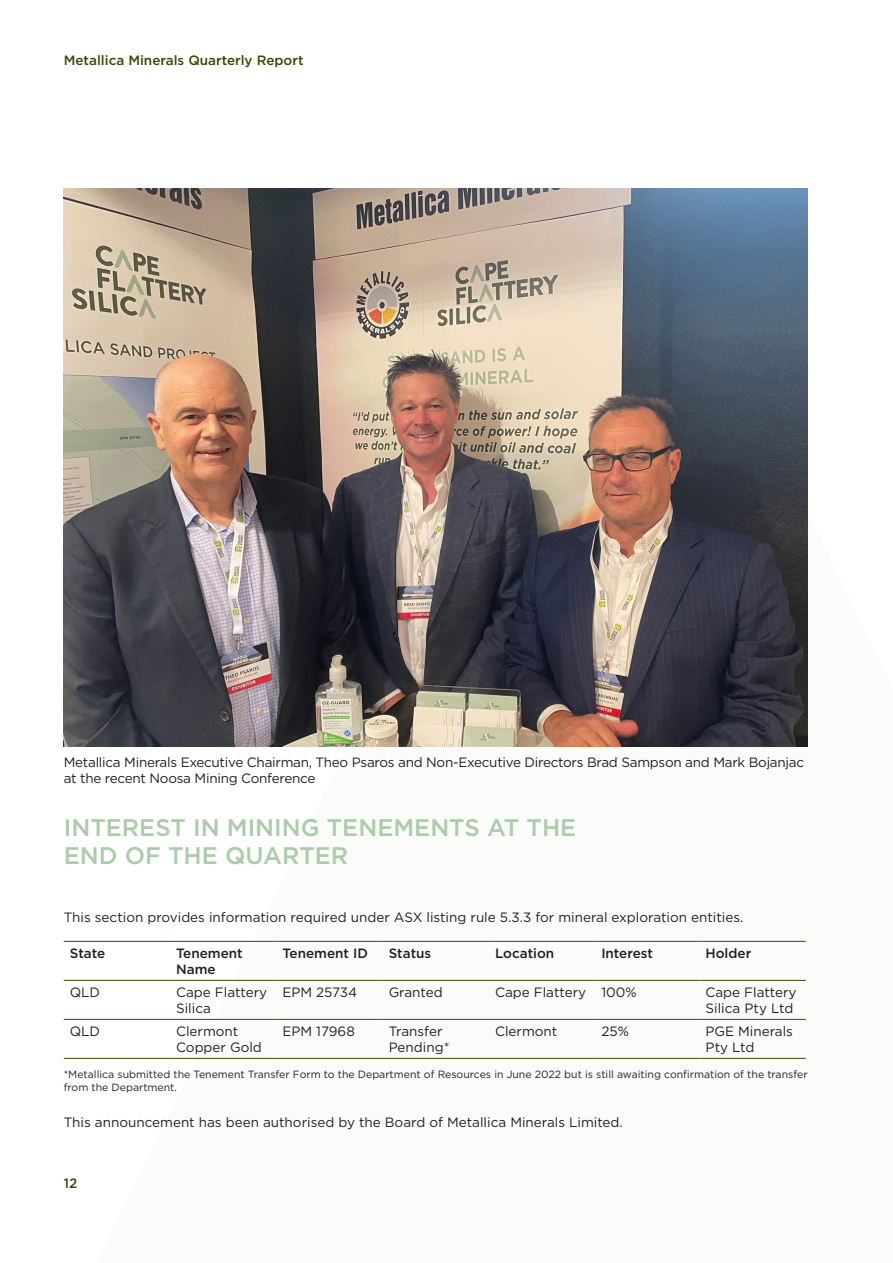
<style>
.page{position:relative;width:893px;height:1263px;background:#fff}
.page>*{position:absolute;margin:0;border:0;box-sizing:border-box;transform-origin:0 0}
.Heading_2_Light{font:500 24px/28.8px "Gotham";color:#aacca9}
.t1{font:13.5px/16.2px "Gotham";color:#231f20}
.t2{font:13.5px/16.2px "Gotham";letter-spacing:-.02em;color:#231f20}
.t3{font:500 13.5px/16.2px "Gotham";color:#231f20}
.t4{font:500 13.5px "Gotham";color:#3b470a}
.Footnote_list{font:10.5px/12.6px "Gotham";color:#231f20}
</style>
<div class="page">
<svg style="left:85px;top:746px;width:723px;height:312px"></svg>
<hr style="left:64px;top:941px;width:106px;height:1px;background:#3b470a">
<hr style="left:170px;top:941px;width:106px;height:1px;background:#3b470a">
<hr style="left:276px;top:941px;width:107px;height:1px;background:#3b470a">
<hr style="left:383px;top:941px;width:106px;height:1px;background:#3b470a">
<hr style="left:489px;top:941px;width:106px;height:1px;background:#3b470a">
<hr style="left:595px;top:941px;width:104px;height:1px;background:#3b470a">
<hr style="left:699px;top:941px;width:107px;height:1px;background:#3b470a">
<hr style="left:64px;top:980px;width:106px;height:1px;background:#3b470a">
<hr style="left:170px;top:980px;width:106px;height:1px;background:#3b470a">
<hr style="left:276px;top:980px;width:107px;height:1px;background:#3b470a">
<hr style="left:383px;top:980px;width:106px;height:1px;background:#3b470a">
<hr style="left:489px;top:980px;width:106px;height:1px;background:#3b470a">
<hr style="left:595px;top:980px;width:104px;height:1px;background:#3b470a">
<hr style="left:699px;top:980px;width:107px;height:1px;background:#3b470a">
<hr style="left:64px;top:1019px;width:106px;height:1px;background:#3b470a">
<hr style="left:170px;top:1019px;width:106px;height:1px;background:#3b470a">
<hr style="left:276px;top:1019px;width:107px;height:1px;background:#3b470a">
<hr style="left:383px;top:1019px;width:106px;height:1px;background:#3b470a">
<hr style="left:489px;top:1019px;width:106px;height:1px;background:#3b470a">
<hr style="left:595px;top:1019px;width:104px;height:1px;background:#3b470a">
<hr style="left:699px;top:1019px;width:107px;height:1px;background:#3b470a">
<hr style="left:64px;top:1058px;width:106px;height:1px;background:#3b470a">
<hr style="left:170px;top:1058px;width:106px;height:1px;background:#3b470a">
<hr style="left:276px;top:1058px;width:107px;height:1px;background:#3b470a">
<hr style="left:383px;top:1058px;width:106px;height:1px;background:#3b470a">
<hr style="left:489px;top:1058px;width:106px;height:1px;background:#3b470a">
<hr style="left:595px;top:1058px;width:104px;height:1px;background:#3b470a">
<hr style="left:699px;top:1058px;width:107px;height:1px;background:#3b470a">
<img style="left:64px;top:188px;width:744px;height:558px">
<p class="t4" style="left:64px;top:51px;width:241px">Metallica Minerals Quarterly Report</p>
<p class="t2" style="left:64px;top:753px;width:742px">Metallica Minerals Executive Chairman, Theo Psaros and Non-Executive Directors Brad Sampson and Mark Bojanjac at the recent Noosa Mining Conference</p>
<p class="Heading_2_Light" style="left:64px;top:812px;width:514px">INTEREST IN MINING TENEMENTS AT THE<br>END OF THE QUARTER</p>
<p class="t1" style="left:64px;top:909px;width:681px">This section provides information required under ASX listing rule 5.3.3 for mineral exploration entities.</p>
<p class="t3" style="left:70px;top:945px;width:37px">State</p>
<p class="t3" style="left:176px;top:945px;width:68px">Tenement<br>Name</p>
<p class="t3" style="left:282px;top:945px;width:87px">Tenement ID</p>
<p class="t3" style="left:389px;top:945px;width:44px">Status</p>
<p class="t3" style="left:495px;top:945px;width:61px">Location</p>
<p class="t3" style="left:601px;top:945px;width:53px">Interest</p>
<p class="t3" style="left:705px;top:945px;width:47px">Holder</p>
<p class="t1" style="left:70px;top:984px;width:32px">QLD</p>
<p class="t1" style="left:176px;top:984px;width:93px">Cape Flattery<br>Silica</p>
<p class="t1" style="left:282px;top:984px;width:76px">EPM 25734</p>
<p class="t1" style="left:389px;top:984px;width:56px">Granted</p>
<p class="t1" style="left:495px;top:984px;width:93px">Cape Flattery</p>
<p class="t1" style="left:601px;top:984px;width:37px">100%</p>
<p class="t1" style="left:705px;top:984px;width:93px">Cape Flattery<br>Silica Pty Ltd</p>
<p class="t1" style="left:70px;top:1023px;width:32px">QLD</p>
<p class="t1" style="left:176px;top:1023px;width:87px">Clermont<br>Copper Gold</p>
<p class="t1" style="left:282px;top:1023px;width:74px">EPM 17968</p>
<p class="t1" style="left:389px;top:1023px;width:62px">Transfer<br>Pending*</p>
<p class="t1" style="left:495px;top:1023px;width:64px">Clermont</p>
<p class="t1" style="left:601px;top:1023px;width:29px">25%</p>
<p class="t1" style="left:705px;top:1023px;width:89px">PGE Minerals<br>Pty Ltd</p>
<p class="Footnote_list" style="left:64px;top:1068px;width:745px">*Metallica submitted the Tenement Transfer Form to the Department of Resources in June 2022 but is still awaiting confirmation of the transfer from the Department.</p>
<p class="t1" style="left:64px;top:1114px;width:561px">This announcement has been authorised by the Board of Metallica Minerals Limited.</p>
<p class="t4" style="left:64px;top:1174px;width:15px">12</p>
</div>
